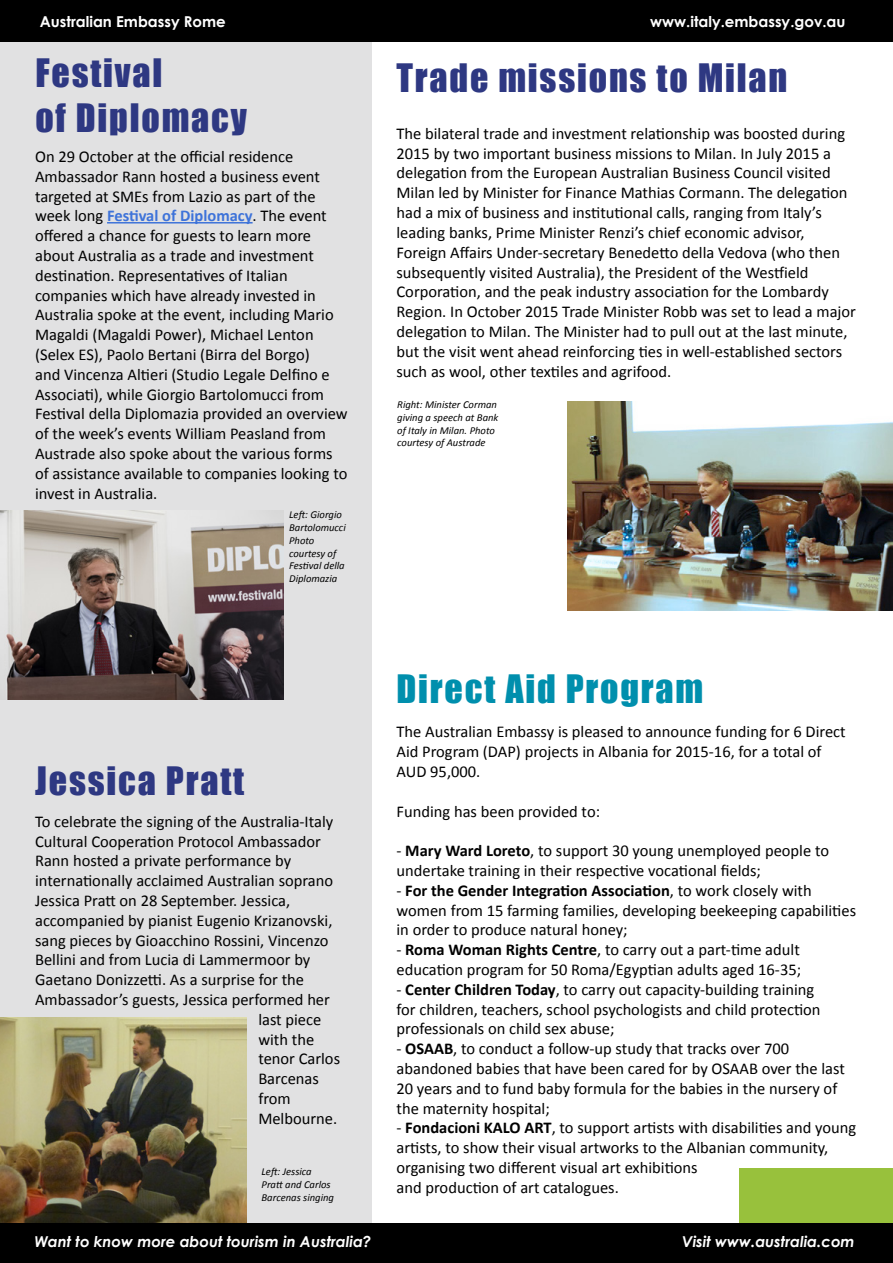
<style>
.page{position:relative;width:893px;height:1263px;background:#fff}
.page>*{position:absolute;margin:0;border:0;box-sizing:border-box;transform-origin:0 0}
.t1{font:36px/45px "Impact";letter-spacing:.05em;color:#2e3882}
.t2{font:36px "Impact";letter-spacing:.05em;color:#008fad}
.t3{font:16.5px/19.8px "Calibri";color:#000}
.t4{font:italic 700 15px "Century Gothic";color:#fff}
.t5{font:700 15px "Century Gothic";color:#fff}
.t6{font:italic 10.65px/12.8px "Calibri";color:#000}
.s1{font-weight:700;color:#3e73d9}
.s2{font-weight:700}
</style>
<div class="page">
<div style="left:0;top:35px;width:371px;height:1228px;background:#e1e1e2"></div>
<div style="left:0;top:0;width:893px;height:41px;background:#000"></div>
<div style="left:0;top:1223px;width:893px;height:40px;background:#000"></div>
<hr style="left:107px;top:222px;width:146px;height:1px;background:#3e73d9">
<div style="left:740px;top:1168px;width:153px;height:54px;background:#98c13c"></div>
<img style="left:0;top:1017px;width:247px;height:206px">
<img style="left:568px;top:402px;width:325px;height:209px">
<img style="left:0;top:510px;width:283px;height:189px">
<p class="t5" style="left:40px;top:11px;width:187px">Australian Embassy Rome</p>
<p class="t5" style="left:650px;top:11px;width:197px">www.italy.embassy.gov.au</p>
<h1 class="t1" style="left:35px;top:50px;width:213px">Festival<br>of Diplomacy</h1>
<p class="t3" style="left:35px;top:147px;width:314px">On 29 October at the official residence Ambassador Rann hosted a business event targeted at SMEs from Lazio as part of the week long <span class="s1">Festival of Diplomacy</span>. The event offered a chance for guests to learn more about Australia as a trade and investment destination. Representatives of Italian companies which have already invested in Australia spoke at the event, including Mario Magaldi (Magaldi Power), Michael Lenton (Selex ES), Paolo Bertani (Birra del Borgo)<br>and Vincenza Altieri (Studio Legale Delfino e Associati), while Giorgio Bartolomucci from Festival della Diplomazia provided an overview of the week’s events William Peasland from Austrade also spoke about the various forms of assistance available to companies looking to invest in Australia.</p>
<p class="t6" style="left:289px;top:508px;width:58px">Left: Giorgio<br>Bartolomucci<br>Photo courtesy of<br>Festival della<br>Diplomazia</p>
<h1 class="t1" style="left:35px;top:757px;width:211px">Jessica Pratt</h1>
<p class="t3" style="left:35px;top:811px;width:300px">To celebrate the signing of the Australia-Italy</p>
<p class="t3" style="left:35px;top:831px;width:287px">Cultural Cooperation Protocol Ambassador</p>
<p class="t3" style="left:35px;top:851px;width:258px">Rann hosted a private performance by</p>
<p class="t3" style="left:35px;top:871px;width:300px">internationally acclaimed Australian soprano</p>
<p class="t3" style="left:35px;top:891px;width:257px">Jessica Pratt on 28 September. Jessica,</p>
<p class="t3" style="left:35px;top:910px;width:299px">accompanied by pianist Eugenio Krizanovski,</p>
<p class="t3" style="left:35px;top:930px;width:295px">sang pieces by Gioacchino Rossini, Vincenzo</p>
<p class="t3" style="left:35px;top:950px;width:277px">Bellini and from Lucia di Lammermoor by</p>
<p class="t3" style="left:35px;top:970px;width:270px">Gaetano Donizzetti. As a surprise for the</p>
<p class="t3" style="left:35px;top:990px;width:296px">Ambassador’s guests, Jessica performed her</p>
<p class="t3" style="left:258px;top:1009px;width:65px">last piece</p>
<p class="t3" style="left:258px;top:1029px;width:57px">with the</p>
<p class="t3" style="left:258px;top:1049px;width:83px">tenor Carlos</p>
<p class="t3" style="left:258px;top:1069px;width:62px">Barcenas</p>
<p class="t3" style="left:258px;top:1089px;width:34px">from</p>
<p class="t3" style="left:258px;top:1108px;width:80px">Melbourne.</p>
<p class="t6" style="left:261px;top:1165px;width:74px">Left: Jessica<br>Pratt and Carlos<br>Barcenas singing</p>
<h1 class="t1" style="left:397px;top:54px;width:392px">Trade missions to Milan</h1>
<p class="t3" style="left:396px;top:124px;width:461px">The bilateral trade and investment relationship was boosted during 2015 by two important business missions to Milan. In July 2015 a delegation from the European Australian Business Council visited Milan led by Minister for Finance Mathias Cormann. The delegation had a mix of business and institutional calls, ranging from Italy’s leading banks, Prime Minister Renzi’s chief economic advisor, Foreign Affairs Under-secretary Benedetto della Vedova (who then subsequently visited Australia), the President of the Westfield Corporation, and the peak industry association for the Lombardy Region. In October 2015 Trade Minister Robb was set to lead a major delegation to Milan. The Minister had to pull out at the last minute, but the visit went ahead reinforcing ties in well-established sectors such as wool, other textiles and agrifood.</p>
<p class="t6" style="left:397px;top:398px;width:103px">Right: Minister Corman giving a speech at Bank of Italy in Milan. Photo courtesy of Austrade</p>
<h1 class="t2" style="left:396px;top:661px;width:308px">Direct Aid Program</h1>
<p class="t3" style="left:396px;top:722px;width:451px">The Australian Embassy is pleased to announce funding for 6 Direct<br>Aid Program (DAP) projects in Albania for 2015-16, for a total of<br>AUD 95,000.</p>
<p class="t3" style="left:396px;top:801px;width:205px">Funding has been provided to:</p>
<p class="t3" style="left:396px;top:841px;width:434px">- <span class="s2">Mary Ward Loreto</span>, to support 30 young unemployed people to undertake training in their respective vocational fields;</p>
<p class="t3" style="left:396px;top:880px;width:461px">- <span class="s2">For the Gender Integration Association</span>, to work closely with women from 15 farming families, developing beekeeping capabilities in order to produce natural honey;</p>
<p class="t3" style="left:396px;top:940px;width:406px">- <span class="s2">Roma Woman Rights Centre</span>, to carry out a part-time adult education program for 50 Roma/Egyptian adults aged 16-35;</p>
<p class="t3" style="left:396px;top:979px;width:426px">- <span class="s2">Center Children Today</span>, to carry out capacity-building training for children, teachers, school psychologists and child protection professionals on child sex abuse;</p>
<p class="t3" style="left:396px;top:1039px;width:450px">- <span class="s2">OSAAB</span>, to conduct a follow-up study that tracks over 700 abandoned babies that have been cared for by OSAAB over the last 20 years and to fund baby formula for the babies in the nursery of the maternity hospital;</p>
<p class="t3" style="left:396px;top:1118px;width:461px">- <span class="s2">Fondacioni KALO ART</span>, to support artists with disabilities and young artists, to show their visual artworks to the Albanian community, organising two different visual art exhibitions<br>and production of art catalogues.</p>
<p class="t4" style="left:34px;top:1230px;width:338px">Want to know more about tourism in Australia?</p>
<p class="t4" style="left:682px;top:1230px;width:174px">Visit www.australia.com</p>
</div>
